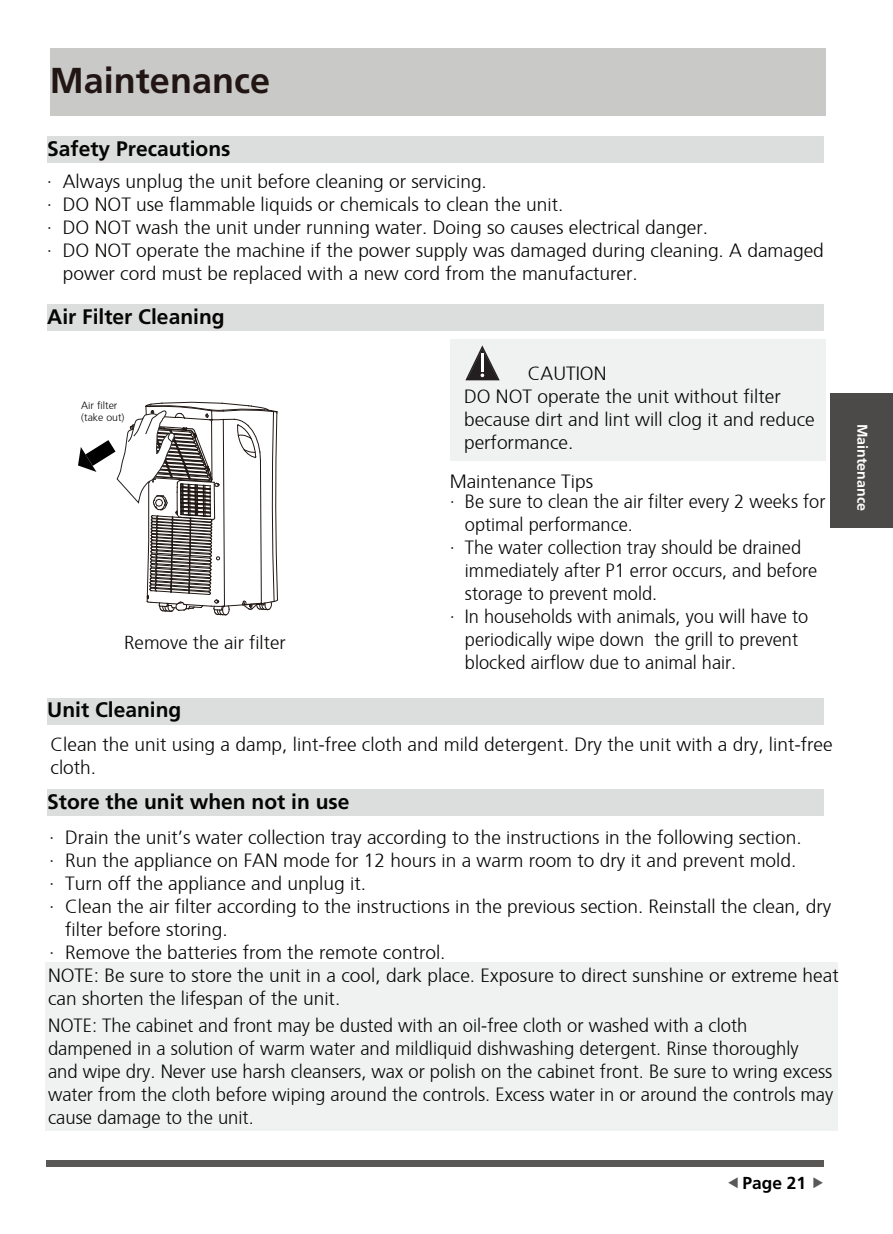
<style>
.page{position:relative;width:893px;height:1234px;background:#fff}
.page>*{position:absolute;margin:0;border:0;box-sizing:border-box;transform-origin:0 0}
.t1{font:700 36px "Frutiger LT Std";color:#211613}
.t2{font:700 21px "Frutiger LT Std";color:#050504}
.t3{font:300 19.2px/23px "Frutiger";color:#050504}
.t4{font:300 19.2px/23px "Frutiger";color:#050504;scale:.96 1}
.t5{font:300 19.2px "Frutiger";color:#050504;scale:.95 1}
.t6{font:300 18.75px "Frutiger";color:#050504}
.t7{font:700 17.4px "Frutiger LT Std";color:#000}
.t8{font:700 14.25px "Frutiger LT Std";color:#fff}
.t9{font:300 10.5px/12.6px "Frutiger";color:#050504}
</style>
<div class="page">
<div style="left:450px;top:339px;width:375px;height:121px;background:#f0f1f1"></div>
<svg style="left:465px;top:345px;width:35px;height:35px"></svg>
<div style="left:45px;top:962px;width:793px;height:168px;background:#f0f1f1"></div>
<div style="left:47px;top:136px;width:777px;height:27px;background:#dcdddd"></div>
<div style="left:47px;top:304px;width:777px;height:27px;background:#dcdddd"></div>
<div style="left:47px;top:697px;width:777px;height:27px;background:#dcdddd"></div>
<div style="left:47px;top:789px;width:777px;height:27px;background:#dcdddd"></div>
<div style="left:50px;top:49px;width:775px;height:67px;background:#c9c9c8"></div>
<div style="left:830px;top:393px;width:63px;height:134px;background:#4c4949"></div>
<svg style="left:81px;top:401px;width:197px;height:214px"></svg>
<div style="left:46px;top:1159px;width:777px;height:7px;background:#5a5757"></div>
<h1 class="t1" style="left:50px;top:59px;width:222px">Maintenance</h1>
<p class="t2" style="left:47px;top:136px;width:185px">Safety Precautions</p>
<p class="t3" style="left:47px;top:168px;width:441px">· Always unplug the unit before cleaning or servicing.</p>
<p class="t3" style="left:47px;top:191px;width:518px">· DO NOT use flammable liquids or chemicals to clean the unit.</p>
<p class="t3" style="left:47px;top:214px;width:663px">· DO NOT wash the unit under running water. Doing so causes electrical danger.</p>
<p class="t3" style="left:47px;top:237px;width:778px">· DO NOT operate the machine if the power supply was damaged during cleaning. A damaged</p>
<p class="t3" style="left:63px;top:260px;width:576px">power cord must be replaced with a new cord from the manufacturer.</p>
<p class="t2" style="left:47px;top:304px;width:179px">Air Filter Cleaning</p>
<p class="t9" style="left:81px;top:398px;width:45px">Air filter (take out)</p>
<p class="t6" style="left:124px;top:629px;width:163px">Remove the air filter</p>
<p class="t2" style="left:47px;top:697px;width:136px">Unit Cleaning</p>
<p class="t3" style="left:464px;top:361px;width:352px;text-indent:64px">CAUTION<br>DO NOT operate the unit without filter because dirt and lint will clog it and reduce performance.</p>
<p class="t3" style="left:450px;top:470px;width:377px;line-height:20.1px">Maintenance Tips<br>· Be sure to clean the air filter every 2 weeks for</p>
<p class="t5" style="left:465px;top:511px;width:178px">optimal performance.</p>
<p class="t5" style="left:450px;top:534px;width:371px">· The water collection tray should be drained</p>
<p class="t5" style="left:465px;top:557px;width:372px">immediately after P1 error occurs, and before</p>
<p class="t5" style="left:465px;top:580px;width:204px">storage to prevent mold.</p>
<p class="t5" style="left:450px;top:603px;width:379px">· In households with animals, you will have to</p>
<p class="t5" style="left:465px;top:626px;width:352px">periodically wipe down the grill to prevent</p>
<p class="t5" style="left:465px;top:649px;width:287px">blocked airflow due to animal hair.</p>
<p class="t3" style="left:51px;top:731px;width:784px">Clean the unit using a damp, lint-free cloth and mild detergent. Dry the unit with a dry, lint-free cloth.</p>
<p class="t2" style="left:47px;top:789px;width:304px">Store the unit when not in use</p>
<p class="t3" style="left:49px;top:824px;width:754px">· Drain the unit’s water collection tray according to the instructions in the following section.</p>
<p class="t3" style="left:49px;top:847px;width:749px">· Run the appliance on FAN mode for 12 hours in a warm room to dry it and prevent mold.</p>
<p class="t3" style="left:49px;top:870px;width:318px">· Turn off the appliance and unplug it.</p>
<p class="t3" style="left:49px;top:893px;width:784px">· Clean the air filter according to the instructions in the previous section. Reinstall the clean, dry</p>
<p class="t3" style="left:65px;top:916px;width:164px">filter before storing.</p>
<p class="t3" style="left:49px;top:939px;width:398px">· Remove the batteries from the remote control.</p>
<p class="t3" style="left:48px;top:962px;width:792px">NOTE: Be sure to store the unit in a cool, dark place. Exposure to direct sunshine or extreme heat</p>
<p class="t3" style="left:48px;top:985px;width:294px">can shorten the lifespan of the unit.</p>
<p class="t4" style="left:48px;top:1012px;width:819px">NOTE: The cabinet and front may be dusted with an oil-free cloth or washed with a cloth dampened in a solution of warm water and mildliquid dishwashing detergent. Rinse thoroughly<br>and wipe dry. Never use harsh cleansers, wax or polish on the cabinet front. Be sure to wring excess water from the cloth before wiping around the controls. Excess water in or around the controls may cause damage to the unit.</p>
<p class="t8" style="left:871px;top:423px;width:89px;rotate:90deg">Maintenance</p>
<p class="t7" style="left:742px;top:1171px;width:65px">Page 21</p>
</div>
